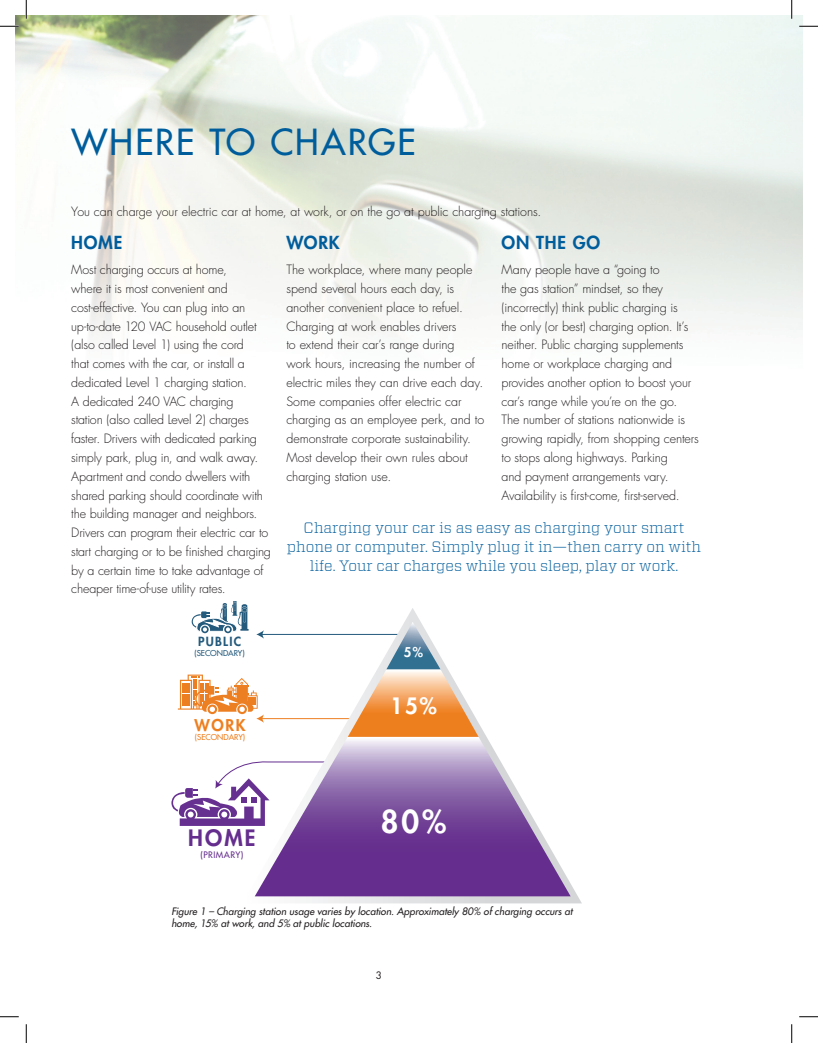
<style>
.page{position:relative;width:818px;height:1043px;background:#fff}
.page>*{position:absolute;margin:0;border:0;box-sizing:border-box;transform-origin:0 0}
.Head_Level_One{font:35px "Futura";letter-spacing:.055em;color:#005d9c}
.t1{font:800 30.75px "Futura";color:#fff}
.t2{font:800 22px "Futura";color:#652e8e}
.t3{font:800 22px "Futura";color:#fff}
.Head_Level_Two{font:800 17.5px "Futura";letter-spacing:.045em;color:#005d9c}
.t4{font:800 15.88px "Futura";color:#ee7f1f}
.Highlight_Text{font:300 15px/18.8px "Vitesse";color:#005d9c;text-align:center}
.t5{font:800 13.12px "Futura";color:#fff}
.Text{font:300 12.5px/18.8px "Futura";letter-spacing:-.01em;color:#231f20}
.t6{font:800 12.25px "Futura";letter-spacing:.1em;color:#245a7c}
.t7{font:italic 10px/12.5px "Futura";letter-spacing:.005em;color:#231f20}
.t8{font:10px "Futura";color:#231f20}
.t9{font:8.75px "Futura";letter-spacing:.05em;color:#652e8e}
.t10{font:7.88px "Futura";color:#245a7c}
.t11{font:7.88px "Futura";color:#ee7f1f}
</style>
<div class="page">
<img style="left:15px;top:15px;width:787px;height:322px">
<svg style="left:248px;top:608px;width:334px;height:295px"></svg>
<svg style="left:348px;top:622px;width:130px;height:115px"></svg>
<svg style="left:255px;top:737px;width:315px;height:159px"></svg>
<svg style="left:171px;top:761px;width:161px;height:65px"></svg>
<svg style="left:191px;top:601px;width:57px;height:32px"></svg>
<svg style="left:178px;top:674px;width:86px;height:48px"></svg>
<svg style="left:0;top:25px;width:19px;height:2px"></svg>
<svg style="left:799px;top:25px;width:19px;height:2px"></svg>
<svg style="left:0;top:1016px;width:19px;height:1px"></svg>
<svg style="left:799px;top:1016px;width:19px;height:1px"></svg>
<svg style="left:25px;top:0;width:2px;height:19px"></svg>
<svg style="left:25px;top:1024px;width:2px;height:18px"></svg>
<svg style="left:790px;top:0;width:2px;height:19px"></svg>
<svg style="left:791px;top:1024px;width:1px;height:18px"></svg>
<p class="Head_Level_One" style="left:72px;top:120px;width:346px">WHERE TO CHARGE</p>
<p class="Text" style="left:71px;top:202px;width:471px">You can charge your electric car at home, at work, or on the go at public charging stations.</p>
<p class="Head_Level_Two" style="left:71px;top:232px;width:52px">HOME</p>
<p class="Text" style="left:71px;top:261px;width:201px">Most charging occurs at home,<br>where it is most convenient and cost-effective. You can plug into an up-to-date 120 VAC household outlet (also called Level 1) using the cord<br>that comes with the car, or install a dedicated Level 1 charging station.<br>A dedicated 240 VAC charging<br>station (also called Level 2) charges faster. Drivers with dedicated parking simply park, plug in, and walk away.<br>Apartment and condo dwellers with shared parking should coordinate with the building manager and neighbors.<br>Drivers can program their electric car to start charging or to be finished charging by a certain time to take advantage of cheaper time-of-use utility rates.</p>
<p class="t6" style="left:198px;top:634px;width:44px">PUBLIC</p>
<p class="t10" style="left:194px;top:648px;width:52px">(SECONDARY)</p>
<p class="t4" style="left:194px;top:714px;width:53px">WORK</p>
<p class="t11" style="left:195px;top:732px;width:52px">(SECONDARY)</p>
<p class="Head_Level_Two" style="left:286px;top:232px;width:55px">WORK</p>
<p class="Text" style="left:286px;top:261px;width:199px">The workplace, where many people spend several hours each day, is another convenient place to refuel.<br>Charging at work enables drivers<br>to extend their car’s range during<br>work hours, increasing the number of electric miles they can drive each day.<br>Some companies offer electric car charging as an employee perk, and to demonstrate corporate sustainability.<br>Most develop their own rules about charging station use.</p>
<p class="Head_Level_Two" style="left:501px;top:232px;width:100px">ON THE GO</p>
<p class="Text" style="left:501px;top:261px;width:199px">Many people have a “going to<br>the gas station” mindset, so they (incorrectly) think public charging is<br>the only (or best) charging option. It’s neither. Public charging supplements home or workplace charging and provides another option to boost your car’s range while you’re on the go.<br>The number of stations nationwide is growing rapidly, from shopping centers to stops along highways. Parking<br>and payment arrangements vary.<br>Availability is first-come, first-served.</p>
<p class="Highlight_Text" style="left:287px;top:518px;width:415px">Charging your car is as easy as charging your smart phone or computer. Simply plug it in—then carry on with life. Your car charges while you sleep, play or work.</p>
<p class="t5" style="left:404px;top:644px;width:21px">5%</p>
<p class="t3" style="left:390px;top:692px;width:48px">15%</p>
<p class="t2" style="left:188px;top:823px;width:69px">HOME</p>
<p class="t9" style="left:200px;top:849px;width:44px">(PRIMARY)</p>
<p class="t1" style="left:381px;top:802px;width:67px">80%</p>
<p class="t7" style="left:171px;top:905px;width:403px">Figure 1 – Charging station usage varies by location. Approximately 80% of charging occurs at home, 15% at work, and 5% at public locations.</p>
<p class="t8" style="left:376px;top:969px;width:8px">3</p>
</div>
